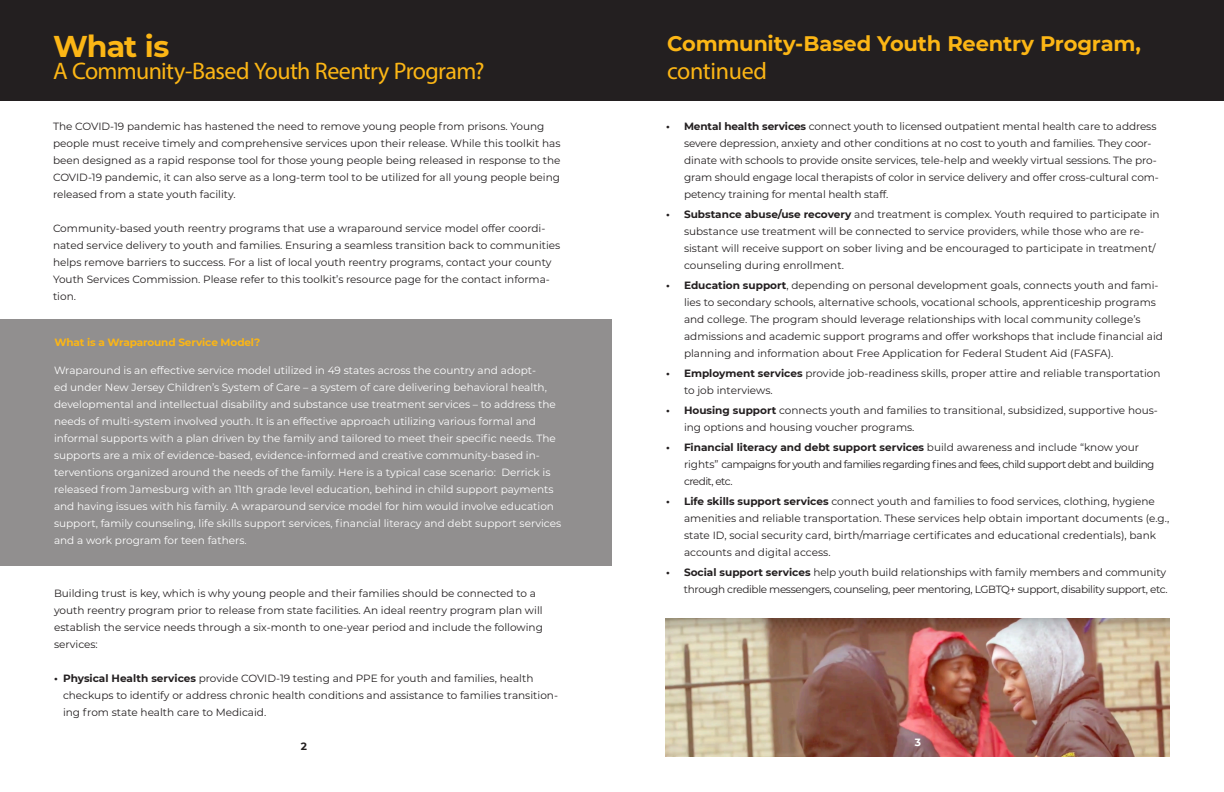
<style>
.page{position:relative;width:1224px;height:792px;background:#fff}
.page>*{position:absolute;margin:0;border:0;box-sizing:border-box;transform-origin:0 0}
.t1{font:700 30px "Montserrat";letter-spacing:-.03em;color:#fcb615}
.t2{font:24px "Myriad Pro";letter-spacing:-.025em;color:#fcb615}
.t3{font:700 21px "Montserrat";letter-spacing:-.01em;color:#fcb615}
.Paragraph_Style_2{font:10.5px/17px "Montserrat";color:#231f20}
.Paragraph_Style_2-2{font:10.5px/17px "Montserrat";color:#fff}
.Paragraph_Style_2-3{font:10.5px/17px "Montserrat";letter-spacing:-.05em;color:#231f20}
.Paragraph_Style_2-4{font:10.5px/17px "Montserrat";letter-spacing:-.035em;color:#231f20;text-align:right}
.t4{font:700 10.5px "Montserrat";letter-spacing:-.015em;color:#fcb615}
.Paragraph_Style_2-5{font:700 10.5px "Montserrat";color:#231f20}
.Paragraph_Style_2-6{font:700 10.5px "Montserrat";color:#fff}
.s1{font-weight:700}
</style>
<div class="page">
<img style="left:666px;top:618px;width:504px;height:138px">
<div style="left:0;top:320px;width:612px;height:246px;background:#918f8f"></div>
<div style="left:0;top:0;width:612px;height:101px;background:#231f20"></div>
<div style="left:612px;top:0;width:612px;height:101px;background:#231f20"></div>
<p class="t1" style="left:53px;top:24px;width:118px">What is</p>
<p class="t2" style="left:53px;top:56px;width:433px">A Community-Based Youth Reentry Program?</p>
<p class="Paragraph_Style_2" style="left:53px;top:117px;width:509px">The COVID-19 pandemic has hastened the need to remove young people from prisons. Young people must receive timely and comprehensive services upon their release. While this toolkit has been designed as a rapid response tool for those young people being released in response to the COVID-19 pandemic, it can also serve as a long-term tool to be utilized for all young people being released from a state youth facility.</p>
<p class="Paragraph_Style_2" style="left:53px;top:219px;width:509px">Community-based youth reentry programs that use a wraparound service model offer coordi&shy;nated service delivery to youth and families. Ensuring a seamless transition back to communities helps remove barriers to success. For a list of local youth reentry programs, contact your county Youth Services Commission. Please refer to this toolkit’s resource page for the contact informa&shy;tion.</p>
<p class="t4" style="left:55px;top:335px;width:207px">What is a Wraparound Service Model?</p>
<p class="Paragraph_Style_2-2" style="left:54px;top:361px;width:509px">Wraparound is an effective service model utilized in 49 states across the country and adopt-<br>ed under New Jersey Children’s System of Care – a system of care delivering behavioral health, developmental and intellectual disability and substance use treatment services – to address the needs of multi-system involved youth. It is an effective approach utilizing various formal and informal supports with a plan driven by the family and tailored to meet their specific needs. The supports are a mix of evidence-based, evidence-informed and creative community-based in&shy;terventions organized around the needs of the family. Here is a typical case scenario: Derrick is released from Jamesburg with an 11th grade level education, behind in child support payments and having issues with his family. A wraparound service model for him would involve education support, family counseling, life skills support services, financial literacy and debt support services and a work program for teen fathers.</p>
<p class="Paragraph_Style_2" style="left:54px;top:584px;width:490px">Building trust is key, which is why young people and their families should be connected to a youth reentry program prior to release from state facilities. An ideal reentry program plan will establish the service needs through a six-month to one-year period and include the following services:</p>
<p class="Paragraph_Style_2" style="left:63px;top:669px;width:497px;text-indent:-9px"><span class="s1">• Physical Health services</span> provide COVID-19 testing and PPE for youth and families, health checkups to identify or address chronic health conditions and assistance to families transition&shy;ing from state health care to Medicaid.</p>
<p class="Paragraph_Style_2-5" style="left:301px;top:739px;width:8px">2</p>
<p class="t3" style="left:667px;top:29px;width:476px">Community-Based Youth Reentry Program,</p>
<p class="t2" style="left:667px;top:56px;width:102px">continued</p>
<p class="Paragraph_Style_2" style="left:684px;top:117px;width:476px;text-indent:-18px"><span class="s1">• Mental health services</span> connect youth to licensed outpatient mental health care to address severe depression, anxiety and other conditions at no cost to youth and families. They coor&shy;dinate with schools to provide onsite services, tele-help and weekly virtual sessions. The pro&shy;gram should engage local therapists of color in service delivery and offer cross-cultural com&shy;petency training for mental health staff.</p>
<p class="Paragraph_Style_2" style="left:684px;top:205px;width:477px;text-indent:-18px"><span class="s1">• Substance abuse/use recovery</span> and treatment is complex. Youth required to participate in substance use treatment will be connected to service providers, while those who are re&shy;sistant will receive support on sober living and be encouraged to participate in treatment/ counseling during enrollment.</p>
<p class="Paragraph_Style_2" style="left:684px;top:276px;width:480px;text-indent:-18px"><span class="s1">• Education support</span>, depending on personal development goals, connects youth and fami&shy;lies to secondary schools, alternative schools, vocational schools, apprenticeship programs and college. The program should leverage relationships with local community college’s admissions and academic support programs and offer workshops that include financial aid planning and information about Free Application for Federal Student Aid (FASFA).</p>
<p class="Paragraph_Style_2" style="left:684px;top:364px;width:478px;text-indent:-18px"><span class="s1">• Employment services</span> provide job-readiness skills, proper attire and reliable transportation to job interviews.</p>
<p class="Paragraph_Style_2" style="left:684px;top:401px;width:475px;text-indent:-18px"><span class="s1">• Housing support</span> connects youth and families to transitional, subsidized, supportive hous&shy;ing options and housing voucher programs.</p>
<p class="Paragraph_Style_2-3" style="left:684px;top:438px;width:472px;text-indent:-18px"><span class="s1">• Financial literacy and debt support services</span> build awareness and include “know your rights” campaigns for youth and families regarding fines and fees, child support debt and building credit, etc.</p>
<p class="Paragraph_Style_2" style="left:684px;top:492px;width:487px;text-indent:-18px"><span class="s1">• Life skills support services</span> connect youth and families to food services, clothing, hygiene amenities and reliable transportation. These services help obtain important documents (e.g., state ID, social security card, birth/marriage certificates and educational credentials), bank accounts and digital access.</p>
<p class="Paragraph_Style_2-4" style="left:666px;top:563px;width:503px"><span class="s1">• Social support services</span> help youth build relationships with family members and community through credible messengers, counseling, peer mentoring, LGBTQ+ support, disability support, etc.</p>
<p class="Paragraph_Style_2-6" style="left:915px;top:734px;width:8px">3</p>
</div>
